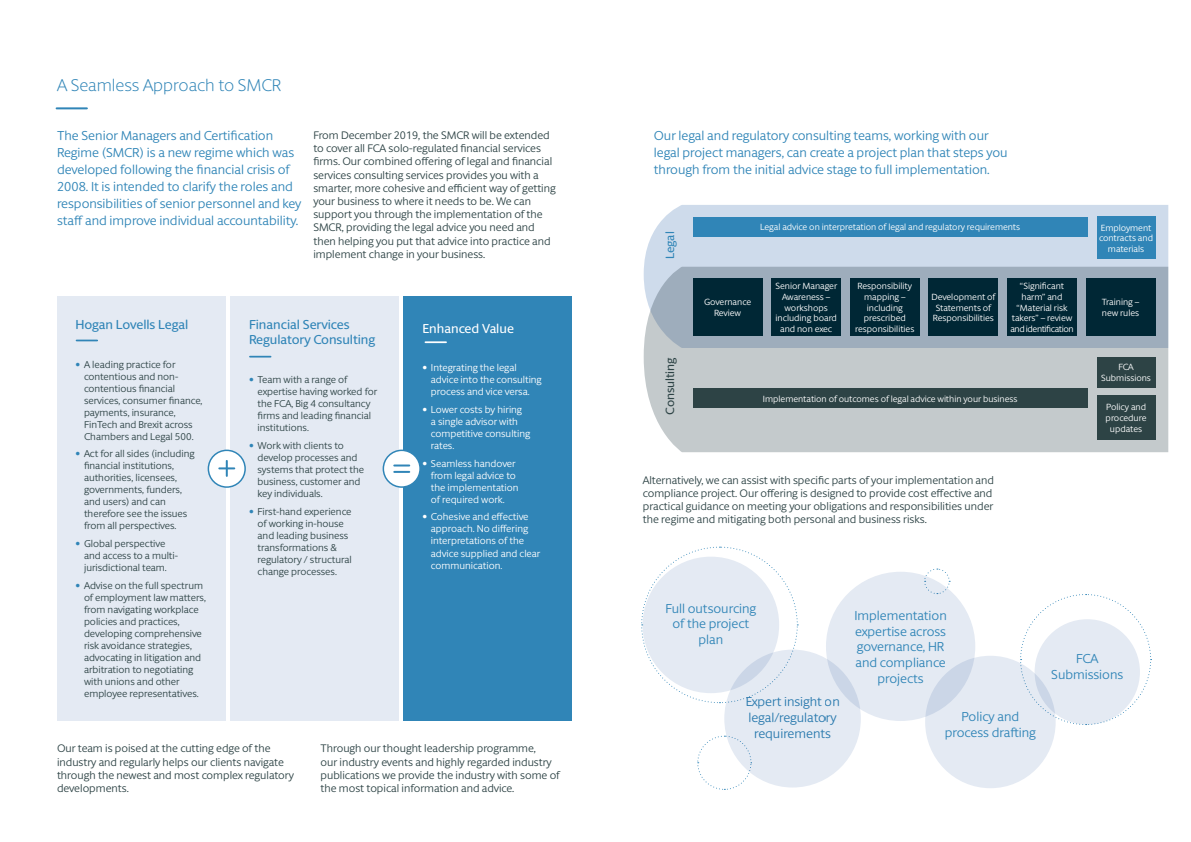
<style>
.page{position:relative;width:1191px;height:842px;background:#fff}
.page>*{position:absolute;margin:0;border:0;box-sizing:border-box;transform-origin:0 0}
.t1{font:300 17px "Berlingske Sans Round";color:#3085b7}
.t2{font:13px/15.6px "Berlingske Sans Round";color:#3085b7;text-align:center}
.t3{font:500 13px/15.6px "Berlingske Sans Round";letter-spacing:-.005em;color:#3085b7}
.t4{font:500 13px "Berlingske Sans Round";color:#fff}
.t5{font:500 12px "Berlingske Sans Round";letter-spacing:-.005em;color:#2d4345}
.t6{font:500 12px "Berlingske Sans Round";letter-spacing:-.01em;color:#3085b7}
.t7{font:11px/13.2px "Berlingske Sans Round";color:#2d4345}
.t8{font:10px/12px "Berlingske Sans Round";color:#2d4345}
.t9{font:10px/12px "Berlingske Sans Round";color:#fff}
.t10{font:9px/10.8px "Berlingske Sans Round";color:#fff;text-align:center}
.s1{color:#3085b7}
</style>
<div class="page">
<hr style="left:57px;top:107px;width:30px;height:2px;background:#3085b7">
<div style="left:57px;top:296px;width:168px;height:425px;background:#e4eaf3"></div>
<div style="left:231px;top:296px;width:168px;height:425px;background:#e4eaf3"></div>
<div style="left:403px;top:296px;width:168px;height:425px;background:#3085b7"></div>
<svg style="left:77px;top:340px;width:20px;height:1px"></svg>
<svg style="left:250px;top:356px;width:21px;height:1px"></svg>
<hr style="left:425px;top:341px;width:21px;height:2px;background:#fff">
<div style="left:208px;top:450px;width:37px;height:37px;background:#fff;border-radius:50%"></div>
<div style="left:208px;top:450px;width:38px;height:38px;border:2px solid #3085b7;border-radius:50%"></div>
<div style="left:383px;top:450px;width:37px;height:37px;background:#fff;border-radius:50%"></div>
<div style="left:382px;top:450px;width:39px;height:38px;border:2px solid #3085b7;border-radius:50%"></div>
<svg style="left:219px;top:461px;width:15px;height:15px"></svg>
<svg style="left:394px;top:464px;width:15px;height:9px"></svg>
<svg style="left:1020px;top:594px;width:131px;height:131px"></svg>
<svg style="left:697px;top:735px;width:55px;height:55px"></svg>
<svg style="left:923px;top:568px;width:27px;height:22px"></svg>
<svg style="left:641px;top:546px;width:157px;height:158px"></svg>
<div style="left:642px;top:557px;width:137px;height:136px;background:#e4eaf3;border-radius:50%"></div>
<div style="left:724px;top:650px;width:137px;height:137px;background:#e4eaf3;border-radius:50%"></div>
<div style="left:826px;top:572px;width:149px;height:149px;background:#e4eaf3;border-radius:50%"></div>
<div style="left:925px;top:656px;width:130px;height:132px;background:#e4eaf3;border-radius:50%"></div>
<div style="left:1034px;top:619px;width:106px;height:105px;background:#e4eaf3;border-radius:50%"></div>
<div style="left:643px;top:348px;width:525px;height:104px;background:#c4cacc"></div>
<svg style="left:643px;top:205px;width:525px;height:143px;background:#b6c4d4"></svg>
<div style="left:693px;top:217px;width:394px;height:19px;background:#3085b7"></div>
<div style="left:693px;top:388px;width:394px;height:20px;background:#2d4345"></div>
<div style="left:1096px;top:217px;width:59px;height:42px;background:#3085b7"></div>
<div style="left:693px;top:279px;width:69px;height:57px;background:#002735"></div>
<div style="left:771px;top:279px;width:70px;height:57px;background:#002735"></div>
<div style="left:850px;top:279px;width:69px;height:57px;background:#002735"></div>
<div style="left:928px;top:279px;width:70px;height:57px;background:#002735"></div>
<div style="left:1007px;top:279px;width:69px;height:57px;background:#002735"></div>
<div style="left:1085px;top:279px;width:70px;height:57px;background:#002735"></div>
<div style="left:1096px;top:357px;width:59px;height:31px;background:#2d4345"></div>
<div style="left:1096px;top:395px;width:59px;height:45px;background:#2d4345"></div>
<h1 class="t1" style="left:57px;top:74px;width:226px">A Seamless Approach to SMCR</h1>
<p class="t2" style="left:57px;top:127px;width:246px;line-height:17px;text-align:left">The Senior Managers and Certification Regime (SMCR) is a new regime which was developed following the financial crisis of 2008. It is intended to clarify the roles and responsibilities of senior personnel and key staff and improve individual accountability.</p>
<p class="t7" style="left:313px;top:128px;width:244px">From December 2019, the SMCR will be extended to cover all FCA solo-regulated financial services firms. Our combined offering of legal and financial services consulting services provides you with a smarter, more cohesive and efficient way of getting your business to where it needs to be. We can support you through the implementation of the SMCR, providing the legal advice you need and then helping you put that advice into practice and implement change in your business.</p>
<p class="t3" style="left:76px;top:316px;width:114px">Hogan Lovells Legal</p>
<p class="t8" style="left:84px;top:358px;width:120px;text-indent:-8px"><span class="s1">•</span> A leading practice for contentious and non&shy;contentious financial services, consumer finance, payments, insurance,<br>FinTech and Brexit across<br>Chambers and Legal 500.</p>
<p class="t8" style="left:84px;top:447px;width:112px;text-indent:-8px"><span class="s1">•</span> Act for all sides (including financial institutions, authorities, licensees, governments, funders, and users) and can therefore see the issues from all perspectives.</p>
<p class="t8" style="left:84px;top:537px;width:95px;text-indent:-8px"><span class="s1">•</span> Global perspective and access to a multi&shy;jurisdictional team.</p>
<p class="t8" style="left:84px;top:579px;width:123px;text-indent:-8px"><span class="s1">•</span> Advise on the full spectrum of employment law matters, from navigating workplace policies and practices, developing comprehensive risk avoidance strategies, advocating in litigation and arbitration to negotiating with unions and other employee representatives.</p>
<p class="t3" style="left:249px;top:316px;width:128px">Financial Services<br>Regulatory Consulting</p>
<p class="t8" style="left:257px;top:373px;width:121px;text-indent:-8px"><span class="s1">•</span> Team with a range of expertise having worked for the FCA, Big 4 consultancy firms and leading financial institutions.</p>
<p class="t8" style="left:257px;top:439px;width:108px;text-indent:-8px"><span class="s1">•</span> Work with clients to develop processes and systems that protect the business, customer and key individuals.</p>
<p class="t8" style="left:257px;top:505px;width:96px;text-indent:-8px"><span class="s1">•</span> First-hand experience of working in-house and leading business transformations &amp; regulatory / structural change processes.</p>
<p class="t4" style="left:422px;top:319px;width:93px">Enhanced Value</p>
<p class="t9" style="left:431px;top:362px;width:112px;text-indent:-8px">• Integrating the legal advice into the consulting process and vice versa.</p>
<p class="t9" style="left:431px;top:403px;width:101px;text-indent:-8px">• Lower costs by hiring<br>a single advisor with competitive consulting rates.</p>
<p class="t9" style="left:431px;top:457px;width:89px;text-indent:-8px">• Seamless handover from legal advice to the implementation of required work.</p>
<p class="t9" style="left:431px;top:511px;width:111px;text-indent:-8px">• Cohesive and effective approach. No differing interpretations of the advice supplied and clear communication.</p>
<p class="t7" style="left:57px;top:741px;width:238px">Our team is poised at the cutting edge of the industry and regularly helps our clients navigate through the newest and most complex regulatory developments.</p>
<p class="t7" style="left:320px;top:741px;width:241px">Through our thought leadership programme,<br>our industry events and highly regarded industry publications we provide the industry with some of the most topical information and advice.</p>
<p class="t2" style="left:654px;top:127px;width:355px;line-height:17px;text-align:left">Our legal and regulatory consulting teams, working with our legal project managers, can create a project plan that steps you through from the initial advice stage to full implementation.</p>
<p class="t6" style="left:661px;top:259px;width:29px;rotate:-90deg">Legal</p>
<p class="t10" style="left:760px;top:221px;width:262px">Legal advice on interpretation of legal and regulatory requirements</p>
<p class="t10" style="left:704px;top:296px;width:49px">Governance<br>Review</p>
<p class="t10" style="left:775px;top:280px;width:63px">Senior Manager<br>Awareness – workshops including board and non exec</p>
<p class="t10" style="left:855px;top:280px;width:61px">Responsibility mapping – including prescribed responsibilities</p>
<p class="t10" style="left:931px;top:291px;width:65px">Development of<br>Statements of<br>Responsibilities</p>
<p class="t10" style="left:1010px;top:280px;width:65px">“Significant harm” and “Material risk takers” – review and identification</p>
<p class="t10" style="left:1099px;top:222px;width:55px">Employment contracts and materials</p>
<p class="t10" style="left:1101px;top:296px;width:39px;text-align:left">Training – new rules</p>
<p class="t5" style="left:661px;top:415px;width:59px;rotate:-90deg">Consulting</p>
<p class="t10" style="left:1101px;top:361px;width:51px">FCA<br>Submissions</p>
<p class="t10" style="left:763px;top:393px;width:256px">Implementation of outcomes of legal advice within your business</p>
<p class="t10" style="left:1105px;top:401px;width:42px">Policy and procedure updates</p>
<p class="t7" style="left:643px;top:473px;width:353px">Alternatively, we can assist with specific parts of your implementation and compliance project. Our offering is designed to provide cost effective and practical guidance on meeting your obligations and responsibilities under the regime and mitigating both personal and business risks.</p>
<p class="t2" style="left:665px;top:600px;width:92px">Full outsourcing of the project plan</p>
<p class="t2" style="left:745px;top:694px;width:96px">Expert insight on legal/regulatory requirements</p>
<p class="t2" style="left:854px;top:607px;width:94px">Implementation expertise across governance, HR and compliance projects</p>
<p class="t2" style="left:944px;top:708px;width:93px">Policy and process drafting</p>
<p class="t2" style="left:1051px;top:650px;width:74px">FCA<br>Submissions</p>
</div>
